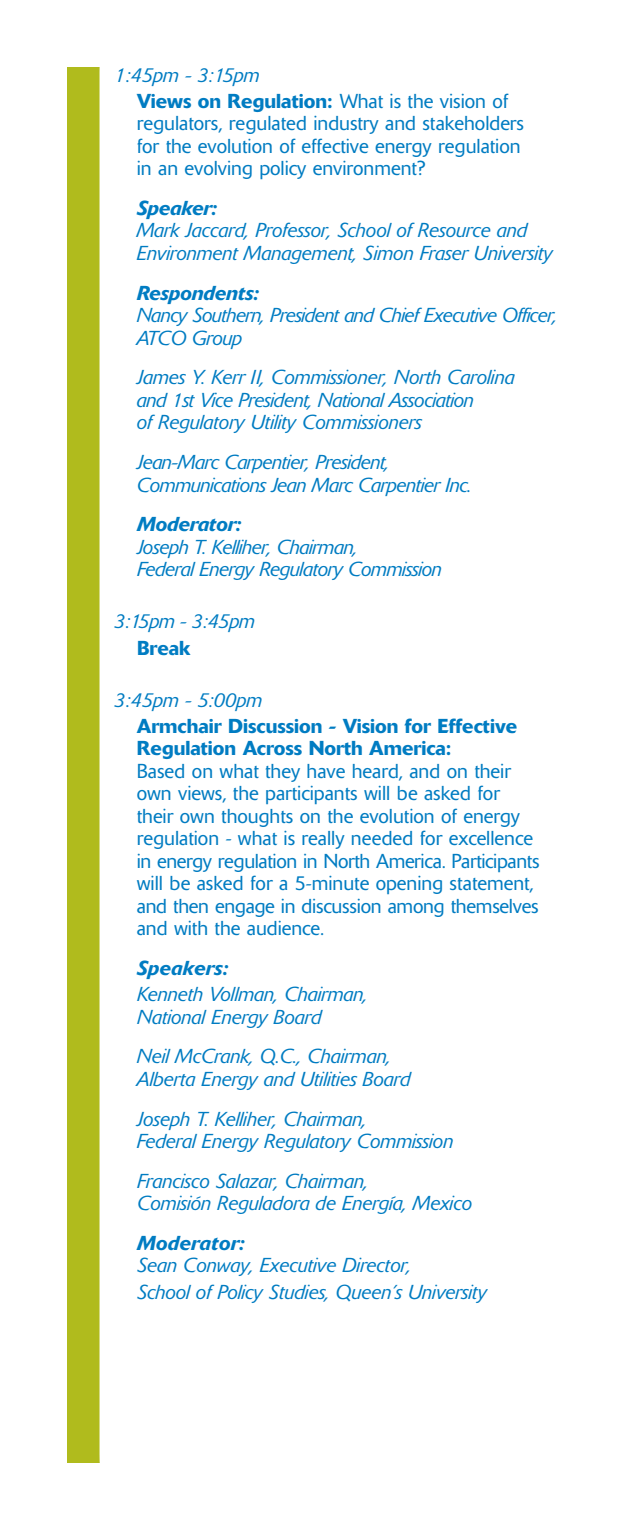
<style>
.page{position:relative;width:630px;height:1530px;background:#fff}
.page>*{position:absolute;margin:0;border:0;box-sizing:border-box;transform-origin:0 0}
.t1{font:italic 300 20px/22.5px "Delta";color:#007cc2}
.t2{font:300 20px/22.5px "Delta";color:#007cc2}
.t3{font:500 20px/26px "Delta";color:#007cc2}
.t4{font:italic 300 20px/22.5px "Delta";letter-spacing:-.025em;color:#007cc2}
.t5{font:italic 500 20px "Delta";letter-spacing:-.02em;color:#007cc2}
.s1{font-weight:300;font-style:italic}
.s2{font-weight:300}
</style>
<div class="page">
<div style="left:68px;top:68px;width:494px;height:1394px;background:#b0bb1d"></div>
<div style="left:100px;top:68px;width:462px;height:1394px;background:#fff"></div>
<p class="t3" style="left:137px;top:64px;width:373px;text-indent:-22px"><span class="s1">1:45pm - 3:15pm<br></span>Views on Regulation: <span class="s2">What is the vision of</span></p>
<p class="t2" style="left:137px;top:114px;width:389px">regulators, regulated industry and stakeholders for the evolution of effective energy regulation in an evolving policy environment?</p>
<p class="t5" style="left:137px;top:201px;width:82px">Speaker:</p>
<p class="t1" style="left:137px;top:221px;width:420px">Mark Jaccard, Professor, School of Resource and<br>Environment Management, Simon Fraser University</p>
<p class="t5" style="left:137px;top:286px;width:124px">Respondents:</p>
<p class="t4" style="left:137px;top:306px;width:422px">Nancy Southern, President and Chief Executive Officer,<br>ATCO Group</p>
<p class="t1" style="left:137px;top:368px;width:380px">James Y. Kerr II, Commissioner, North Carolina and 1st Vice President, National Association<br>of Regulatory Utility Commissioners</p>
<p class="t1" style="left:137px;top:453px;width:336px">Jean-Marc Carpentier, President,<br>Communications Jean Marc Carpentier Inc.</p>
<p class="t5" style="left:137px;top:517px;width:106px">Moderator:</p>
<p class="t1" style="left:137px;top:537px;width:306px">Joseph T. Kelliher, Chairman,<br>Federal Energy Regulatory Commission</p>
<p class="t1" style="left:115px;top:612px;width:142px">3:15pm - 3:45pm</p>
<p class="t3" style="left:137px;top:636px;width:55px">Break</p>
<p class="t1" style="left:115px;top:690px;width:149px">3:45pm - 5:00pm</p>
<p class="t3" style="left:137px;top:716px;width:382px;line-height:22.5px">Armchair Discussion - Vision for Effective<br>Regulation Across North America:</p>
<p class="t2" style="left:137px;top:761px;width:404px">Based on what they have heard, and on their own views, the participants will be asked for their own thoughts on the evolution of energy regulation - what is really needed for excellence in energy regulation in North America. Participants will be asked for a 5-minute opening statement, and then engage in discussion among themselves and with the audience.</p>
<p class="t5" style="left:137px;top:961px;width:94px">Speakers:</p>
<p class="t1" style="left:137px;top:985px;width:232px">Kenneth Vollman, Chairman,<br>National Energy Board</p>
<p class="t1" style="left:137px;top:1047px;width:277px">Neil McCrank, Q.C., Chairman,<br>Alberta Energy and Utilities Board</p>
<p class="t1" style="left:137px;top:1109px;width:318px">Joseph T. Kelliher, Chairman,<br>Federal Energy Regulatory Commission</p>
<p class="t1" style="left:137px;top:1171px;width:337px">Francisco Salazar, Chairman,<br>Comisión Reguladora de Energía, Mexico</p>
<p class="t5" style="left:137px;top:1236px;width:109px">Moderator:</p>
<p class="t1" style="left:137px;top:1254px;width:354px;line-height:26px">Sean Conway, Executive Director,<br>School of Policy Studies, Queen’s University</p>
</div>
